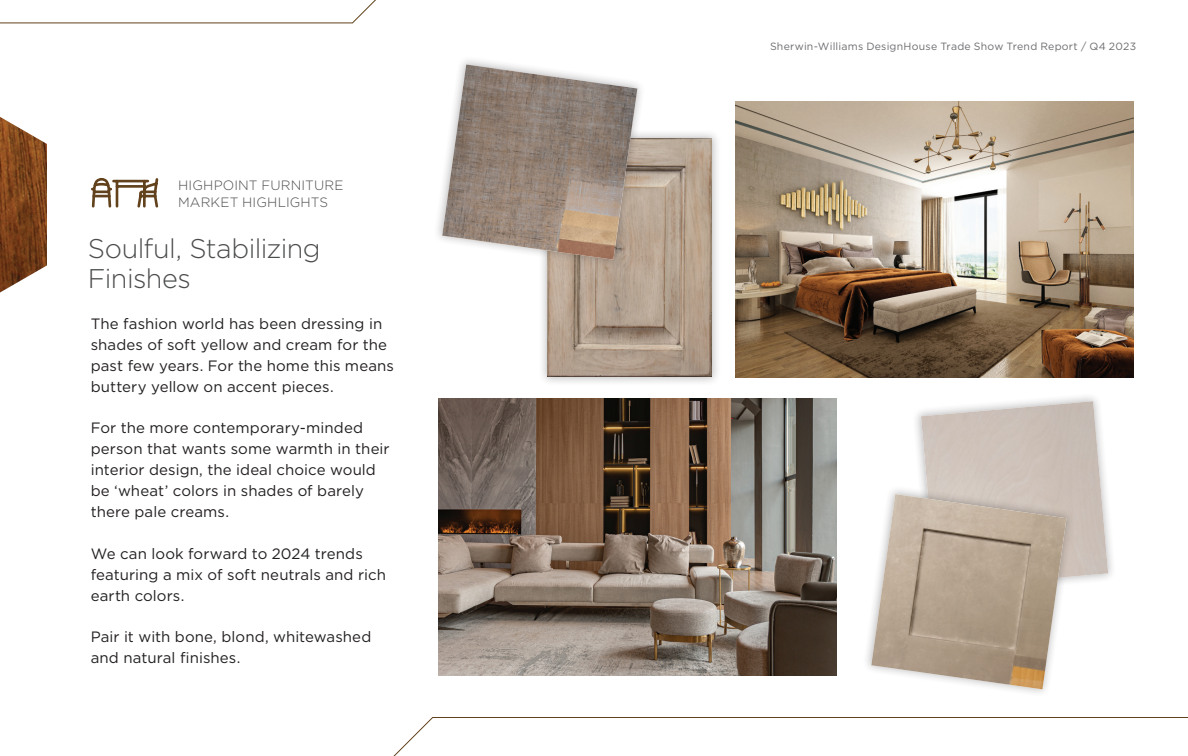
<style>
.page{position:relative;width:1188px;height:756px;background:#fff}
.page>*{position:absolute;margin:0;border:0;box-sizing:border-box;transform-origin:0 0}
.Headings{font:300 27px/30px "Gotham";letter-spacing:-.02em;color:#4b4c4d}
.t1{font:15px/21px "Gotham";letter-spacing:.005em;color:#231f20}
.t2{font:300 13.5px/16.5px "Gotham";letter-spacing:.01em;color:#4b4c4d}
.t3{font:10.5px "Gotham";letter-spacing:.02em;color:#6c6d70}
</style>
<div class="page">
<img style="left:0;top:117px;width:47px;height:176px">
<svg style="left:0;top:0;width:376px;height:24px"></svg>
<svg style="left:393px;top:717px;width:795px;height:39px"></svg>
<svg style="left:91px;top:178px;width:68px;height:30px"></svg>
<div style="left:538px;top:128px;width:184px;height:258px;background:#231f20;opacity:.3"></div>
<img style="left:548px;top:138px;width:164px;height:238px">
<svg style="left:438px;top:60px;width:210px;height:211px"></svg>
<img style="left:442px;top:64px;width:195px;height:196px">
<svg style="left:916px;top:397px;width:196px;height:180px"></svg>
<img style="left:921px;top:401px;width:187px;height:180px">
<svg style="left:867px;top:483px;width:211px;height:210px"></svg>
<img style="left:871px;top:494px;width:195px;height:195px">
<img style="left:736px;top:101px;width:398px;height:277px">
<img style="left:438px;top:399px;width:399px;height:277px">
<p class="t2" style="left:178px;top:177px;width:167px">HIGHPOINT FURNITURE<br>MARKET HIGHLIGHTS</p>
<p class="Headings" style="left:88px;top:233px;width:235px">Soulful, Stabilizing<br>Finishes</p>
<p class="t1" style="left:91px;top:313px;width:305px">The fashion world has been dressing in shades of soft yellow and cream for the past few years. For the home this means buttery yellow on accent pieces.</p>
<p class="t1" style="left:91px;top:417px;width:301px">For the more contemporary-minded person that wants some warmth in their interior design, the ideal choice would be ‘wheat’ colors in shades of barely there pale creams.</p>
<p class="t1" style="left:91px;top:543px;width:297px">We can look forward to 2024 trends featuring a mix of soft neutrals and rich earth colors.</p>
<p class="t1" style="left:91px;top:626px;width:282px">Pair it with bone, blond, whitewashed and natural finishes.</p>
<p class="t3" style="left:770px;top:40px;width:368px">Sherwin-Williams DesignHouse Trade Show Trend Report / Q4 2023</p>
</div>
